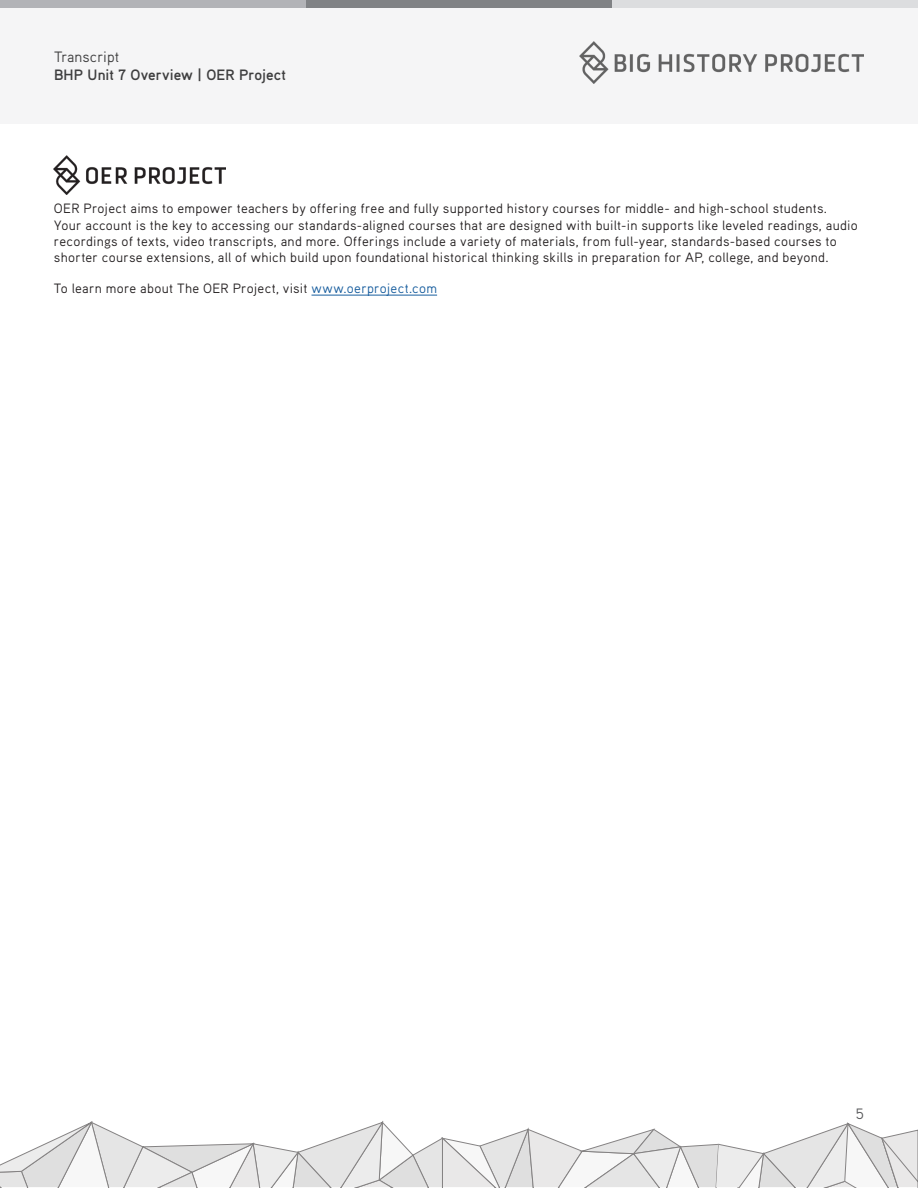
<style>
.page{position:relative;width:918px;height:1188px;background:#fff}
.page>*{position:absolute;margin:0;border:0;box-sizing:border-box;transform-origin:0 0}
.t1{font:700 15px "Aaux Pro";letter-spacing:.005em;color:#3e3e3f}
.t2{font:15px "Aaux Pro";color:#3e3e3f}
.t3{font:15px "Aaux Pro";color:#57585a}
.Newsela_box{font:13.5px/16.2px "Aaux Pro";letter-spacing:.02em;color:#231f20}
.s1{color:#175d9e}
</style>
<div class="page">
<div style="left:0;top:0;width:918px;height:123px;background:#f5f5f6"></div>
<div style="left:0;top:0;width:306px;height:8px;background:#b2b3b7"></div>
<div style="left:306px;top:0;width:306px;height:8px;background:#808285"></div>
<div style="left:612px;top:0;width:306px;height:8px;background:#dcdddf"></div>
<svg style="left:0;top:1121px;width:918px;height:67px"></svg>
<img style="left:579px;top:41px;width:284px;height:42px">
<hr style="left:312px;top:295px;width:125px;height:1px;background:#175d9e">
<img style="left:54px;top:156px;width:171px;height:39px">
<p class="t2" style="left:54px;top:47px;width:67px">Transcript</p>
<p class="t1" style="left:54px;top:65px;width:234px">BHP Unit 7 Overview | OER Project</p>
<p class="Newsela_box" style="left:54px;top:200px;width:805px">OER Project aims to empower teachers by offering free and fully supported history courses for middle- and high-school students.<br>Your account is the key to accessing our standards-aligned courses that are designed with built-in supports like leveled readings, audio recordings of texts, video transcripts, and more. Offerings include a variety of materials, from full-year, standards-based courses to shorter course extensions, all of which build upon foundational historical thinking skills in preparation for AP, college, and beyond.</p>
<p class="Newsela_box" style="left:54px;top:280px;width:385px">To learn more about The OER Project, visit <span class="s1">www.oerproject.com</span></p>
<p class="t3" style="left:856px;top:1104px;width:10px">5</p>
</div>
